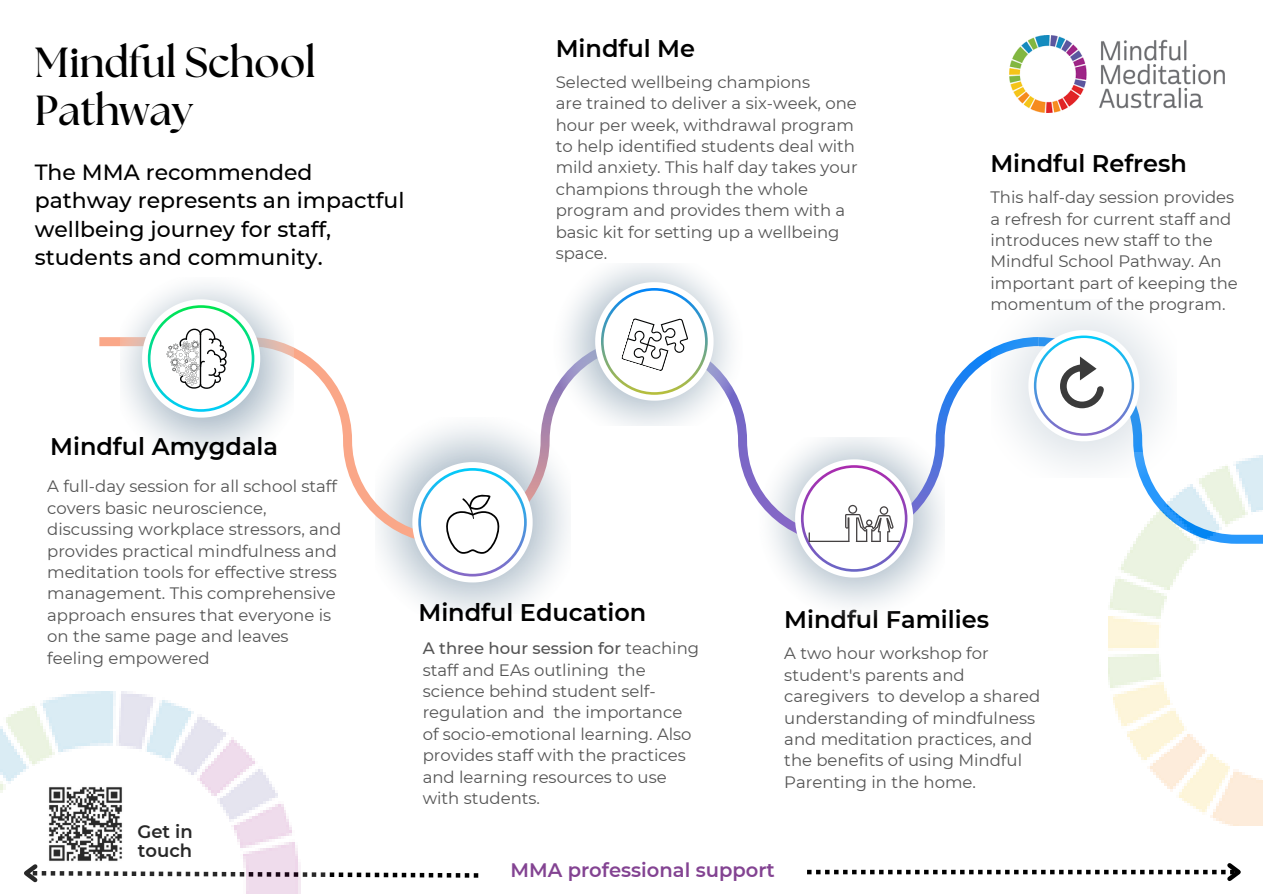
<style>
.page{position:relative;width:1263px;height:894px;background:#fff}
.page>*{position:absolute;margin:0;border:0;box-sizing:border-box;transform-origin:0 0}
.t1{font:700 42px/48.3px "The Seasons";color:#000}
.t2{font:600 24px "Montserrat";color:#000}
.t3{font:500 21.9px/28.3px "Montserrat";color:#000}
.t4{font:600 19.5px "Montserrat";color:#834392}
.t5{font:600 18px/19.2px "Montserrat";color:#000}
.t6{font:16.5px/21.3px "Montserrat";color:#545454}
.s1{font-weight:500}
</style>
<div class="page">
<svg style="left:99px;top:337px;width:313px;height:206px"></svg>
<img style="left:121px;top:285px;width:173px;height:167px">
<svg style="left:142px;top:299px;width:118px;height:118px"></svg>
<img style="left:1109px;top:455px;width:154px;height:370px">
<img style="left:1009px;top:36px;width:215px;height:76px">
<svg style="left:807px;top:863px;width:434px;height:18px"></svg>
<svg style="left:325px;top:872px;width:153px;height:6px"></svg>
<img style="left:1139px;top:333px;width:38px;height:144px">
<svg style="left:412px;top:282px;width:727px;height:300px"></svg>
<img style="left:0;top:691px;width:325px;height:202px">
<p class="t1" style="left:35px;top:40px;width:282px">Mindful School<br>Pathway</p>
<p class="t3" style="left:35px;top:158px;width:371px">The MMA recommended pathway represents an impactful wellbeing journey for staff, students and community.</p>
<p class="t2" style="left:556px;top:34px;width:141px">Mindful Me</p>
<p class="t6" style="left:556px;top:71px;width:256px">Selected wellbeing champions</p>
<p class="t6" style="left:556px;top:92px;width:303px">are trained to deliver a six-week, one hour per week, withdrawal program to help identified students deal with mild anxiety. This half day takes your champions through the whole program and provides them with a basic kit for setting up a wellbeing space.</p>
<p class="t2" style="left:990px;top:149px;width:198px">Mindful Refresh</p>
<p class="t6" style="left:990px;top:186px;width:249px">This half-day session provides a refresh for current staff and introduces new staff to the<br>Mindful School Pathway. An important part of keeping the momentum of the program.</p>
<p class="t2" style="left:50px;top:432px;width:229px">Mindful Amygdala</p>
<p class="t6" style="left:47px;top:475px;width:296px">A full-day session for all school staff covers basic neuroscience, discussing workplace stressors, and provides practical mindfulness and meditation tools for effective stress management. This comprehensive approach ensures that everyone is on the same page and leaves feeling empowered</p>
<p class="t5" style="left:137px;top:821px;width:57px">Get in touch</p>
<p class="t2" style="left:418px;top:597px;width:229px">Mindful Education</p>
<p class="t6" style="left:423px;top:637px;width:278px"><span class="s1">A three hour session for</span> teaching staff and EAs outlining the science behind student self&shy;regulation and the importance of socio-emotional learning. Also provides staff with the practices and learning resources to use</p>
<h2 class="t6" style="left:423px;top:787px;width:119px">with students.</h2>
<h2 class="t2" style="left:784px;top:604px;width:206px">Mindful Families</h2>
<h1 class="t6" style="left:784px;top:642px;width:257px">A two hour workshop for student's parents and caregivers to develop a shared understanding of mindfulness and meditation practices, and the benefits of using Mindful<br>Parenting in the home.</h1>
<p class="t4" style="left:510px;top:858px;width:266px">MMA professional support</p>
</div>
